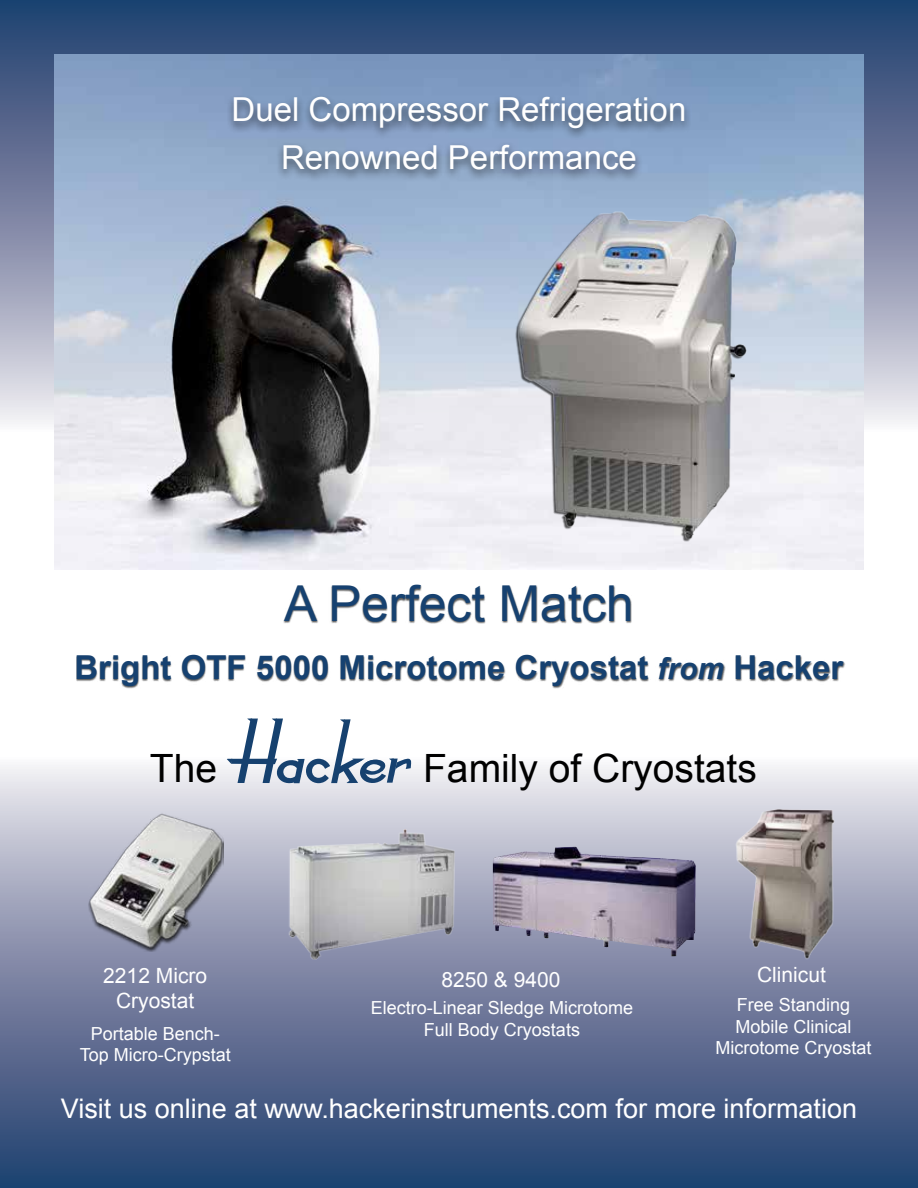
<style>
.page{position:relative;width:918px;height:1188px;background:#fff}
.page>*{position:absolute;margin:0;border:0;box-sizing:border-box;transform-origin:0 0}
.t1{font:49.5px "Arial";color:#164170}
.t2{font:39px "Arial";color:#000}
.t3{font:33px/47.4px "Arial";color:#fff;text-align:center}
.t4{font:700 33px "Arial";color:#164170}
.t5{font:27px "Arial";color:#fff}
.t6{font:21px/25.2px "Arial";color:#fff;text-align:center}
.t7{font:18px/21.6px "Arial";color:#fff;text-align:center}
.s1{font-style:italic;font-size:30px}
</style>
<div class="page">
<div style="left:0;top:0;width:918px;height:432px;background:linear-gradient(to bottom,#193567,#ede7ed)"></div>
<svg style="left:0;top:765px;width:918px;height:423px;background:#7481a1"></svg>
<img style="left:88px;top:806px;width:135px;height:145px">
<img style="left:734px;top:800px;width:115px;height:168px">
<img style="left:493px;top:846px;width:203px;height:110px">
<img style="left:54px;top:54px;width:810px;height:516px">
<div style="left:226px;top:94px;width:466px;height:47px;background:#000;opacity:.6"></div>
<div style="left:275px;top:141px;width:369px;height:41px;background:#000;opacity:.6"></div>
<div style="left:76px;top:655px;width:769px;height:33px;background:#000;opacity:.65"></div>
<div style="left:283px;top:585px;width:349px;height:39px;background:#000;opacity:.65"></div>
<svg style="left:225px;top:719px;width:187px;height:65px"></svg>
<img style="left:279px;top:828px;width:180px;height:133px">
<img style="left:500px;top:207px;width:260px;height:338px">
<h3 class="t3" style="left:232px;top:86px;width:456px">Duel Compressor Refrigeration<br>Renowned Performance</h3>
<h1 class="t1" style="left:284px;top:571px;width:351px">A Perfect Match</h1>
<h3 class="t4" style="left:74px;top:645px;width:771px">Bright OTF 5000 Microtome Cryostat <span class="s1">from</span> Hacker</h3>
<h2 class="t2" style="left:150px;top:743px;width:69px">The</h2>
<h2 class="t2" style="left:423px;top:743px;width:335px">Family of Cryostats</h2>
<p class="t6" style="left:103px;top:964px;width:105px">2212 Micro<br>Cryostat</p>
<p class="t7" style="left:80px;top:1023px;width:153px">Portable Bench-<br>Top Micro-Crypstat</p>
<p class="t6" style="left:441px;top:968px;width:121px">8250 &amp; 9400</p>
<p class="t7" style="left:371px;top:997px;width:264px">Electro-Linear Sledge Microtome<br>Full Body Cryostats</p>
<p class="t6" style="left:757px;top:963px;width:70px">Clinicut</p>
<p class="t7" style="left:715px;top:994px;width:158px">Free Standing<br>Mobile Clinical<br>Microtome Cryostat</p>
<h3 class="t5" style="left:61px;top:1091px;width:798px">Visit us online at www.hackerinstruments.com for more information</h3>
</div>
